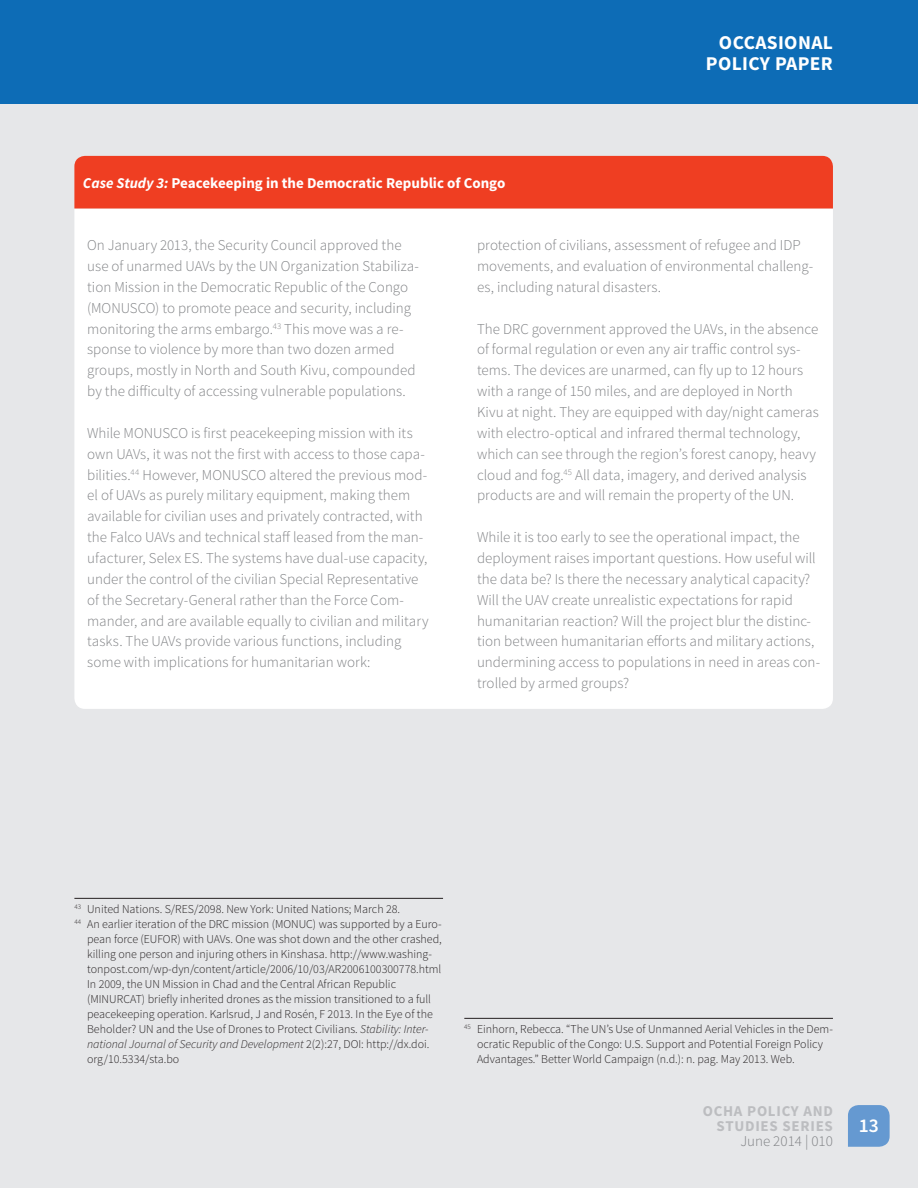
<style>
.page{position:relative;width:918px;height:1188px;background:#fff}
.page>*{position:absolute;margin:0;border:0;box-sizing:border-box;transform-origin:0 0}
.t1{font:700 19.5px/21px "Source Sans Pro";letter-spacing:.02em;color:#fff;text-align:right}
.t2{font:600 19.5px "Source Sans Pro";color:#fff}
.t3{font:300 15px/20.9px "Source Sans Pro";color:#808285}
.t4{font:700 15px "Source Sans Pro";color:#fff}
.t5{font:700 15px/15px "Source Sans Pro";letter-spacing:.05em;color:#bcbdc0;text-align:right}
.t6{font:300 12px/15px "Source Sans Pro";color:#231f20}
.s1{font-style:italic}
</style>
<div class="page">
<div style="left:0;top:104px;width:918px;height:1084px;background:#e6e7e9"></div>
<svg style="left:848px;top:1105px;width:42px;height:42px;background:#6c9dd2"></svg>
<div style="left:0;top:0;width:918px;height:104px;background:#0d6cb6"></div>
<div style="left:74px;top:208px;width:759px;height:501px;background:#fff"></div>
<div style="left:74px;top:156px;width:759px;height:52px;background:#ef3e22"></div>
<hr style="left:74px;top:898px;width:369px;height:1px;background:#231f20">
<hr style="left:464px;top:1018px;width:369px;height:1px;background:#231f20">
<p class="t4" style="left:83px;top:173px;width:424px"><span class="s1">Case Study 3:</span> Peacekeeping in the Democratic Republic of Congo</p>
<h1 class="t1" style="left:706px;top:33px;width:128px">OCCASIONAL<br>POLICY PAPER</h1>
<p class="t3" style="left:87px;top:235px;width:333px">On January 2013, the Security Council approved the use of unarmed UAVs by the UN Organization Stabiliza&shy;tion Mission in the Democratic Republic of the Congo (MONUSCO) to promote peace and security, including monitoring the arms embargo.<sup>43</sup> This move was a re&shy;sponse to violence by more than two dozen armed groups, mostly in North and South Kivu, compounded by the difficulty of accessing vulnerable populations.</p>
<p class="t3" style="left:87px;top:423px;width:343px">While MONUSCO is first peacekeeping mission with its own UAVs, it was not the first with access to those capa&shy;bilities.<sup>44</sup> However, MONUSCO altered the previous mod&shy;el of UAVs as purely military equipment, making them available for civilian uses and privately contracted, with the Falco UAVs and technical staff leased from the man&shy;ufacturer, Selex ES. The systems have dual-use capacity, under the control of the civilian Special Representative of the Secretary-General rather than the Force Com&shy;mander, and are available equally to civilian and military tasks. The UAVs provide various functions, including some with implications for humanitarian work:</p>
<p class="t3" style="left:477px;top:235px;width:338px">protection of civilians, assessment of refugee and IDP movements, and evaluation of environmental challeng&shy;es, including natural disasters.</p>
<p class="t3" style="left:477px;top:318px;width:343px">The DRC government approved the UAVs, in the absence of formal regulation or even any air traffic control sys&shy;tems. The devices are unarmed, can fly up to 12 hours with a range of 150 miles, and are deployed in North Kivu at night. They are equipped with day/night cameras with electro-optical and infrared thermal technology, which can see through the region’s forest canopy, heavy cloud and fog.<sup>45</sup> All data, imagery, and derived analysis products are and will remain the property of the UN.</p>
<p class="t3" style="left:477px;top:527px;width:345px">While it is too early to see the operational impact, the deployment raises important questions. How useful will the data be? Is there the necessary analytical capacity?<br>Will the UAV create unrealistic expectations for rapid humanitarian reaction? Will the project blur the distinc&shy;tion between humanitarian efforts and military actions, undermining access to populations in need in areas con&shy;trolled by armed groups?</p>
<p class="t6" style="left:74px;top:902px;width:327px"><sup>43</sup> United Nations. S/RES/2098. New York: United Nations; March 28.</p>
<p class="t6" style="left:87px;top:917px;width:356px;text-indent:-13px"><sup>44</sup> An earlier iteration of the DRC mission (MONUC) was supported by a Euro&shy;pean force (EUFOR) with UAVs. One was shot down and the other crashed, killing one person and injuring others in Kinshasa. http://www.washing&shy;tonpost.com/wp-dyn/content/article/2006/10/03/AR2006100300778.html In 2009, the UN Mission in Chad and the Central African Republic (MINURCAT) briefly inherited drones as the mission transitioned to a full peacekeeping operation. Karlsrud, J and Rosén, F 2013. In the Eye of the Beholder? UN and the Use of Drones to Protect Civilians. <span class="s1">Stability: Inter&shy;national Journal of Security and Development</span> 2(2):27, DOI: http://dx.doi. org/10.5334/sta.bo</p>
<p class="t6" style="left:477px;top:1022px;width:357px;text-indent:-13px"><sup>45</sup> Einhorn, Rebecca. “The UN’s Use of Unmanned Aerial Vehicles in the Dem&shy;ocratic Republic of the Congo: U.S. Support and Potential Foreign Policy<br>Advantages.” Better World Campaign (n.d.): n. pag. May 2013. Web.</p>
<p class="t5" style="left:703px;top:1104px;width:132px">OCHA POLICY AND<br>STUDIES SERIES</p>
<p class="t3" style="left:740px;top:1131px;width:94px">June 2014 | 010</p>
<h1 class="t2" style="left:859px;top:1113px;width:22px">13</h1>
</div>
